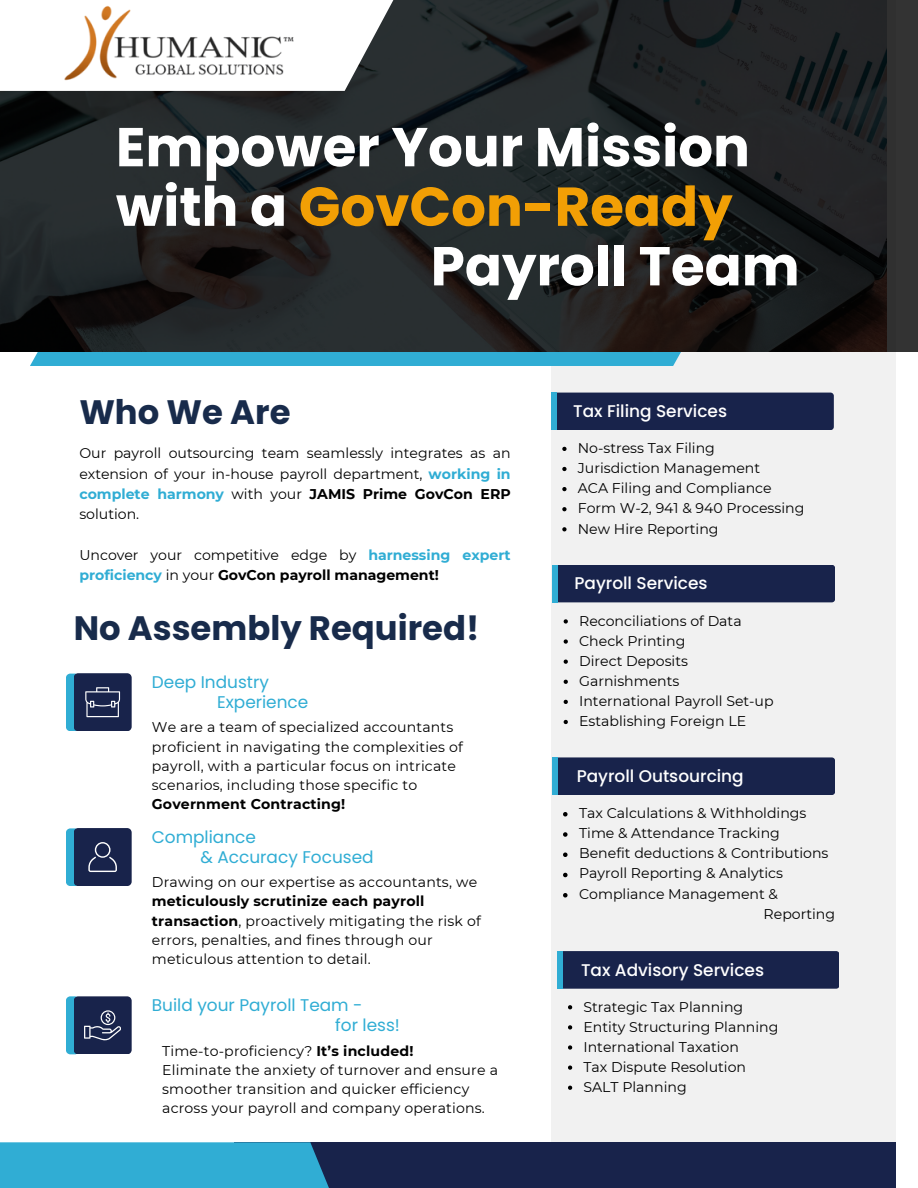
<style>
.page{position:relative;width:918px;height:1188px;background:#fff}
.page>*{position:absolute;margin:0;border:0;box-sizing:border-box;transform-origin:0 0}
.t1{font:700 54.75px "Poppins";color:#fff}
.t2{font:700 54.75px "Poppins";color:#f29f05}
.t3{font:700 33.9px "Poppins";color:#182b4b}
.t4{font:16.95px/20.2px "Poppins";color:#30add4}
.t5{font:500 16.95px "Poppins";color:#fff}
.t6{font:14.1px/19.2px "Montserrat";color:#000}
.s1{color:#fff}
.s2{font-weight:700;color:#30add4}
.s3{font-weight:700}
</style>
<div class="page">
<div style="left:551px;top:0;width:345px;height:1188px;background:#f1f1f1"></div>
<div style="left:554px;top:393px;width:280px;height:37px;background:#18234b;border-radius:3px"></div>
<svg style="left:562px;top:447px;width:5px;height:4px"></svg>
<svg style="left:562px;top:467px;width:5px;height:4px"></svg>
<svg style="left:562px;top:487px;width:5px;height:4px"></svg>
<svg style="left:562px;top:507px;width:5px;height:4px"></svg>
<svg style="left:562px;top:527px;width:5px;height:4px"></svg>
<div style="left:551px;top:393px;width:5px;height:37px;background:#30add4"></div>
<div style="left:560px;top:951px;width:279px;height:38px;background:#18234b;border-radius:3px"></div>
<svg style="left:568px;top:1005px;width:4px;height:4px"></svg>
<svg style="left:568px;top:1025px;width:4px;height:5px"></svg>
<svg style="left:568px;top:1045px;width:4px;height:5px"></svg>
<svg style="left:568px;top:1066px;width:4px;height:4px"></svg>
<svg style="left:568px;top:1086px;width:4px;height:4px"></svg>
<div style="left:557px;top:951px;width:5px;height:38px;background:#30add4"></div>
<div style="left:555px;top:757px;width:280px;height:38px;background:#18234b;border-radius:3px"></div>
<svg style="left:563px;top:812px;width:5px;height:5px"></svg>
<svg style="left:563px;top:832px;width:5px;height:5px"></svg>
<svg style="left:563px;top:853px;width:5px;height:4px"></svg>
<svg style="left:563px;top:873px;width:5px;height:4px"></svg>
<svg style="left:563px;top:893px;width:5px;height:5px"></svg>
<div style="left:553px;top:757px;width:5px;height:38px;background:#30add4"></div>
<div style="left:555px;top:565px;width:280px;height:37px;background:#18234b;border-radius:3px"></div>
<svg style="left:564px;top:619px;width:4px;height:5px"></svg>
<svg style="left:564px;top:639px;width:4px;height:5px"></svg>
<svg style="left:564px;top:660px;width:4px;height:4px"></svg>
<svg style="left:564px;top:680px;width:4px;height:4px"></svg>
<svg style="left:564px;top:700px;width:4px;height:4px"></svg>
<svg style="left:564px;top:720px;width:4px;height:4px"></svg>
<div style="left:553px;top:565px;width:5px;height:37px;background:#30add4"></div>
<div style="left:66px;top:996px;width:13px;height:58px;background:#30add4;border-radius:4px"></div>
<svg style="left:74px;top:996px;width:58px;height:58px"></svg>
<div style="left:66px;top:828px;width:13px;height:58px;background:#30add4;border-radius:4px"></div>
<svg style="left:74px;top:828px;width:58px;height:58px"></svg>
<div style="left:66px;top:674px;width:13px;height:57px;background:#30add4;border-radius:4px"></div>
<svg style="left:74px;top:673px;width:58px;height:58px"></svg>
<div style="left:30px;top:352px;width:651px;height:14px;background:#30add4"></div>
<svg style="left:0;top:0;width:918px;height:352px;fill:#242628"></svg>
<svg style="left:0;top:0;width:420px;height:91px"></svg>
<img style="left:58px;top:0;width:242px;height:94px">
<div style="left:234px;top:1143px;width:662px;height:45px;background:#18234b"></div>
<svg style="left:0;top:1142px;width:464px;height:46px;fill:#30add4"></svg>
<p class="t1" style="left:116px;top:109px;width:636px">Empower Your Mission</p>
<p class="t2" style="left:116px;top:168px;width:618px"><span class="s1">with a</span> GovCon-Ready</p>
<p class="t1" style="left:431px;top:228px;width:370px">Payroll Team</p>
<p class="t3" style="left:79px;top:388px;width:213px">Who We Are</p>
<p class="t6" style="left:79px;top:443px;width:433px;line-height:20.2px;text-align:justify">Our payroll outsourcing team seamlessly integrates as an extension of your in-house payroll department, <span class="s2">working in complete harmony</span> with your <span class="s3">JAMIS Prime GovCon ERP </span>solution.</p>
<h4 class="t6" style="left:79px;top:544px;width:433px;line-height:20.2px">Uncover your competitive edge by <span class="s2">harnessing expert proficiency</span> in your <span class="s3">GovCon payroll management!</span></h4>
<p class="t3" style="left:74px;top:605px;width:407px">No Assembly Required!</p>
<h4 class="t4" style="left:217px;top:672px;width:93px;text-indent:-65px">Deep Industry<br>Experience</h4>
<p class="t6" style="left:152px;top:718px;width:313px">We are a team of specialized accountants proficient in navigating the complexities of payroll, with a particular focus on intricate scenarios, including those specific to <span class="s3">Government Contracting!</span></p>
<h2 class="t4" style="left:201px;top:827px;width:175px;text-indent:-49px">Compliance<br>&amp; Accuracy Focused</h2>
<p class="t6" style="left:152px;top:873px;width:331px">Drawing on our expertise as accountants, we <span class="s3">meticulously scrutinize each payroll transaction</span>, proactively mitigating the risk of errors, penalties, and fines through our meticulous attention to detail.</p>
<p class="t4" style="left:335px;top:995px;width:66px;text-indent:-183px">Build your Payroll Team -<br>for less!</p>
<p class="t6" style="left:162px;top:1041px;width:253px">Time-to-proficiency? <span class="s3">It’s included!</span></p>
<h2 class="t6" style="left:162px;top:1060px;width:337px">Eliminate the anxiety of turnover and ensure a smoother transition and quicker efficiency across your payroll and company operations.</h2>
<p class="t5" style="left:573px;top:399px;width:155px">Tax Filing Services</p>
<p class="t6" style="left:578px;top:438px;width:139px">No-stress Tax Filing</p>
<p class="t6" style="left:578px;top:459px;width:184px">Jurisdiction Management</p>
<h1 class="t6" style="left:578px;top:479px;width:195px">ACA Filing and Compliance</h1>
<h3 class="t6" style="left:578px;top:499px;width:228px">Form W-2, 941 &amp; 940 Processing</h3>
<p class="t6" style="left:578px;top:519px;width:142px">New Hire Reporting</p>
<p class="t5" style="left:574px;top:572px;width:135px">Payroll Services</p>
<p class="t6" style="left:579px;top:611px;width:164px">Reconciliations of Data</p>
<p class="t6" style="left:579px;top:631px;width:108px">Check Printing</p>
<p class="t6" style="left:579px;top:651px;width:110px">Direct Deposits</p>
<h3 class="t6" style="left:579px;top:671px;width:102px">Garnishments</h3>
<p class="t6" style="left:579px;top:691px;width:196px">International Payroll Set-up</p>
<p class="t6" style="left:579px;top:712px;width:169px">Establishing Foreign LE</p>
<p class="t5" style="left:577px;top:764px;width:169px">Payroll Outsourcing</p>
<p class="t6" style="left:579px;top:803px;width:229px">Tax Calculations &amp; Withholdings</p>
<p class="t6" style="left:579px;top:823px;width:202px">Time &amp; Attendance Tracking</p>
<p class="t6" style="left:579px;top:843px;width:251px">Benefit deductions &amp; Contributions</p>
<p class="t6" style="left:579px;top:864px;width:205px">Payroll Reporting &amp; Analytics</p>
<h3 class="t6" style="left:579px;top:884px;width:200px">Compliance Management &amp;</h3>
<p class="t6" style="left:764px;top:904px;width:73px">Reporting</p>
<p class="t5" style="left:581px;top:958px;width:185px">Tax Advisory Services</p>
<p class="t6" style="left:584px;top:997px;width:161px">Strategic Tax Planning</p>
<p class="t6" style="left:584px;top:1017px;width:197px">Entity Structuring Planning</p>
<p class="t6" style="left:584px;top:1037px;width:157px">International Taxation</p>
<h3 class="t6" style="left:584px;top:1057px;width:164px">Tax Dispute Resolution</h3>
<p class="t6" style="left:584px;top:1077px;width:105px">SALT Planning</p>
</div>
